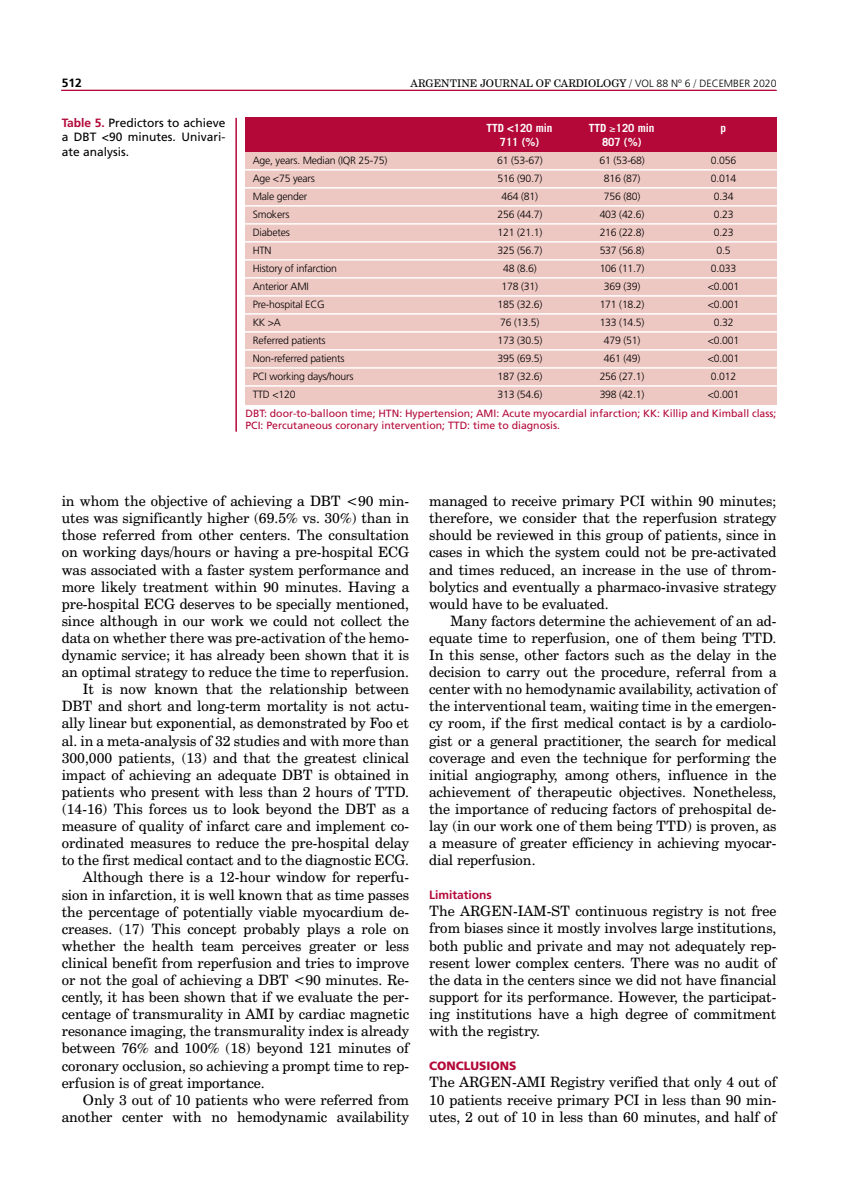
<style>
.page{position:relative;width:851px;height:1191px;background:#fff}
.page>*{position:absolute;margin:0;border:0;box-sizing:border-box;transform-origin:0 0}
.t1{font:14.25px/17.1px "Century Schoolbook BT";color:#000;text-align:justify}
.t2{font:12px/14.4px "Frutiger LT Std";color:#000;text-align:justify}
.t3{font:700 12px "Frutiger LT Std";color:#b30838}
.t4{font:900 12px "Frutiger LT Std";color:#b30838}
.t5{font:700 12px "Frutiger LT Std";color:#000}
.t6{font:700 11.25px/13.5px "Trade Gothic";color:#fff;text-align:center}
.t7{font:300 10.5px/18px "Frutiger LT Std";letter-spacing:-.02em;color:#000;text-align:center}
.t8{font:10.5px/12.6px "Frutiger LT Std";color:#b30838}
.t9{font:10.5px "Century Schoolbook BT";color:#000}
.s1{font-family:"Frutiger LT Std";font-weight:300}
.s2{font-weight:700;color:#b30838}
</style>
<div class="page">
<hr style="left:61px;top:90px;width:715px;height:1px;background:#b30838">
<div style="left:245px;top:118px;width:531px;height:34px;background:#b30838"></div>
<hr style="left:235px;top:118px;width:2px;height:314px;background:#b30838">
<div style="left:245px;top:152px;width:531px;height:253px;background:#edc7c2"></div>
<hr style="left:242px;top:169px;width:537px;height:2px;background:#fff">
<hr style="left:242px;top:385px;width:537px;height:2px;background:#fff">
<hr style="left:242px;top:223px;width:537px;height:2px;background:#fff">
<hr style="left:242px;top:331px;width:537px;height:2px;background:#fff">
<hr style="left:242px;top:295px;width:537px;height:2px;background:#fff">
<hr style="left:242px;top:187px;width:537px;height:2px;background:#fff">
<hr style="left:242px;top:241px;width:537px;height:2px;background:#fff">
<hr style="left:242px;top:349px;width:537px;height:2px;background:#fff">
<hr style="left:242px;top:205px;width:540px;height:2px;background:#fff">
<hr style="left:242px;top:313px;width:540px;height:2px;background:#fff">
<hr style="left:242px;top:277px;width:540px;height:2px;background:#fff">
<hr style="left:242px;top:259px;width:540px;height:2px;background:#fff">
<hr style="left:242px;top:367px;width:540px;height:2px;background:#fff">
<p class="t5" style="left:62px;top:75px;width:22px">512</p>
<p class="t9" style="left:410px;top:77px;width:367px">ARGENTINE JOURNAL OF CARDIOLOGY / <span class="s1">VOL 88 Nº 6</span> / <span class="s1">DECEMBER 2020</span></p>
<p class="t2" style="left:62px;top:116px;width:165px"><span class="s2">Table 5.</span> Predictors to achieve a DBT &lt;90 minutes. Univari&shy;ate analysis.</p>
<p class="t6" style="left:486px;top:121px;width:68px">TTD &lt;120 min<br>711 (%)</p>
<p class="t6" style="left:589px;top:121px;width:67px">TTD ≥120 min</p>
<p class="t6" style="left:720px;top:121px;width:7px">p</p>
<p class="t6" style="left:602px;top:135px;width:41px">807 (%)</p>
<p class="t7" style="left:497px;top:152px;width:47px">61 (53-67)<br>516 (90.7)<br>464 (81)<br>256 (44.7)<br>121 (21.1)<br>325 (56.7)<br>48 (8.6)<br>178 (31)<br>185 (32.6)<br>76 (13.5)<br>173 (30.5)<br>395 (69.5)<br>187 (32.6)<br>313 (54.6)</p>
<p class="t8" style="left:245px;top:407px;width:532px">DBT: door-to-balloon time; HTN: Hypertension; AMI: Acute myocardial infarction; KK: Killip and Kimball class;<br>PCI: Percutaneous coronary intervention; TTD: time to diagnosis.</p>
<p class="t7" style="left:599px;top:152px;width:47px">61 (53-68)<br>816 (87)<br>756 (80)<br>403 (42.6)<br>216 (22.8)<br>537 (56.8)<br>106 (11.7)<br>369 (39)<br>171 (18.2)<br>133 (14.5)<br>479 (51)<br>461 (49)<br>256 (27.1)<br>398 (42.1)</p>
<p class="t7" style="left:253px;top:152px;width:136px;text-align:left">Age, years. Median (IQR 25-75)<br>Age &lt;75 years<br>Male gender<br>Smokers<br>Diabetes<br>HTN<br>History of infarction<br>Anterior AMI<br>Pre-hospital ECG<br>KK &gt;A<br>Referred patients<br>Non-referred patients<br>PCI working days/hours<br>TTD &lt;120</p>
<p class="t7" style="left:707px;top:152px;width:33px">0.056<br>0.014<br>0.34<br>0.23<br>0.23<br>0.5<br>0.033 &lt;0.001 &lt;0.001<br>0.32 &lt;0.001 &lt;0.001<br>0.012 &lt;0.001</p>
<p class="t1" style="left:62px;top:492px;width:349px">in whom the objective of achieving a DBT &lt;90 min-</p>
<p class="t1" style="left:62px;top:509px;width:349px">utes was significantly higher (69.5% vs. 30%) than in</p>
<p class="t1" style="left:62px;top:526px;width:349px">those referred from other centers. The consultation</p>
<p class="t1" style="left:62px;top:543px;width:349px">on working days/hours or having a pre-hospital ECG</p>
<p class="t1" style="left:62px;top:560px;width:349px">was associated with a faster system performance and</p>
<p class="t1" style="left:62px;top:578px;width:349px">more likely treatment within 90 minutes. Having a</p>
<p class="t1" style="left:62px;top:595px;width:349px">pre-hospital ECG deserves to be specially mentioned,</p>
<p class="t1" style="left:62px;top:612px;width:349px">since although in our work we could not collect the</p>
<p class="t1" style="left:62px;top:629px;width:349px">data on whether there was pre-activation of the hemo-</p>
<p class="t1" style="left:62px;top:646px;width:349px">dynamic service; it has already been shown that it is</p>
<p class="t1" style="left:62px;top:663px;width:349px">an optimal strategy to reduce the time to reperfusion.</p>
<p class="t1" style="left:83px;top:680px;width:327px">It is now known that the relationship between</p>
<p class="t1" style="left:62px;top:697px;width:349px">DBT and short and long-term mortality is not actu-</p>
<p class="t1" style="left:62px;top:714px;width:349px">ally linear but exponential, as demonstrated by Foo et</p>
<p class="t1" style="left:62px;top:731px;width:349px">al. in a meta-analysis of 32 studies and with more than</p>
<p class="t1" style="left:62px;top:749px;width:349px">300,000 patients, (13) and that the greatest clinical</p>
<p class="t1" style="left:62px;top:766px;width:349px">impact of achieving an adequate DBT is obtained in</p>
<p class="t1" style="left:62px;top:783px;width:349px">patients who present with less than 2 hours of TTD.</p>
<p class="t1" style="left:62px;top:800px;width:349px">(14-16) This forces us to look beyond the DBT as a</p>
<p class="t1" style="left:62px;top:817px;width:349px">measure of quality of infarct care and implement co-</p>
<p class="t1" style="left:62px;top:834px;width:349px">ordinated measures to reduce the pre-hospital delay</p>
<p class="t1" style="left:62px;top:851px;width:349px">to the first medical contact and to the diagnostic ECG.</p>
<p class="t1" style="left:83px;top:868px;width:327px">Although there is a 12-hour window for reperfu-</p>
<p class="t1" style="left:62px;top:885px;width:349px">sion in infarction, it is well known that as time passes</p>
<p class="t1" style="left:62px;top:902px;width:349px">the percentage of potentially viable myocardium de-</p>
<p class="t1" style="left:62px;top:920px;width:349px">creases. (17) This concept probably plays a role on</p>
<p class="t1" style="left:62px;top:937px;width:349px">whether the health team perceives greater or less</p>
<p class="t1" style="left:62px;top:954px;width:349px">clinical benefit from reperfusion and tries to improve</p>
<p class="t1" style="left:62px;top:971px;width:349px">or not the goal of achieving a DBT &lt;90 minutes. Re-</p>
<p class="t1" style="left:62px;top:988px;width:349px">cently, it has been shown that if we evaluate the per-</p>
<p class="t1" style="left:62px;top:1005px;width:349px">centage of transmurality in AMI by cardiac magnetic</p>
<p class="t1" style="left:62px;top:1022px;width:349px">resonance imaging, the transmurality index is already</p>
<p class="t1" style="left:62px;top:1039px;width:349px">between 76% and 100% (18) beyond 121 minutes of</p>
<p class="t1" style="left:62px;top:1056px;width:349px">coronary occlusion, so achieving a prompt time to rep-</p>
<p class="t1" style="left:62px;top:1073px;width:204px">erfusion is of great importance.</p>
<p class="t1" style="left:83px;top:1091px;width:327px">Only 3 out of 10 patients who were referred from</p>
<p class="t1" style="left:62px;top:1108px;width:349px">another center with no hemodynamic availability</p>
<p class="t1" style="left:429px;top:492px;width:349px">managed to receive primary PCI within 90 minutes; therefore, we consider that the reperfusion strategy should be reviewed in this group of patients, since in cases in which the system could not be pre-activated and times reduced, an increase in the use of throm&shy;bolytics and eventually a pharmaco-invasive strategy would have to be evaluated.</p>
<p class="t1" style="left:429px;top:612px;width:349px;text-indent:21px">Many factors determine the achievement of an ad&shy;equate time to reperfusion, one of them being TTD.<br>In this sense, other factors such as the delay in the decision to carry out the procedure, referral from a center with no hemodynamic availability, activation of the interventional team, waiting time in the emergen&shy;cy room, if the first medical contact is by a cardiolo&shy;gist or a general practitioner, the search for medical coverage and even the technique for performing the initial angiography, among others, influence in the achievement of therapeutic objectives. Nonetheless, the importance of reducing factors of prehospital de&shy;lay (in our work one of them being TTD) is proven, as a measure of greater efficiency in achieving myocar&shy;dial reperfusion.</p>
<p class="t3" style="left:429px;top:888px;width:64px">Limitations</p>
<p class="t1" style="left:429px;top:902px;width:349px">The ARGEN-IAM-ST continuous registry is not free from biases since it mostly involves large institutions, both public and private and may not adequately rep&shy;resent lower complex centers. There was no audit of the data in the centers since we did not have financial support for its performance. However, the participat&shy;ing institutions have a high degree of commitment with the registry.</p>
<p class="t4" style="left:429px;top:1058px;width:89px">CONCLUSIONS</p>
<p class="t1" style="left:429px;top:1073px;width:349px">The ARGEN-AMI Registry verified that only 4 out of 10 patients receive primary PCI in less than 90 min&shy;utes, 2 out of 10 in less than 60 minutes, and half of</p>
</div>
